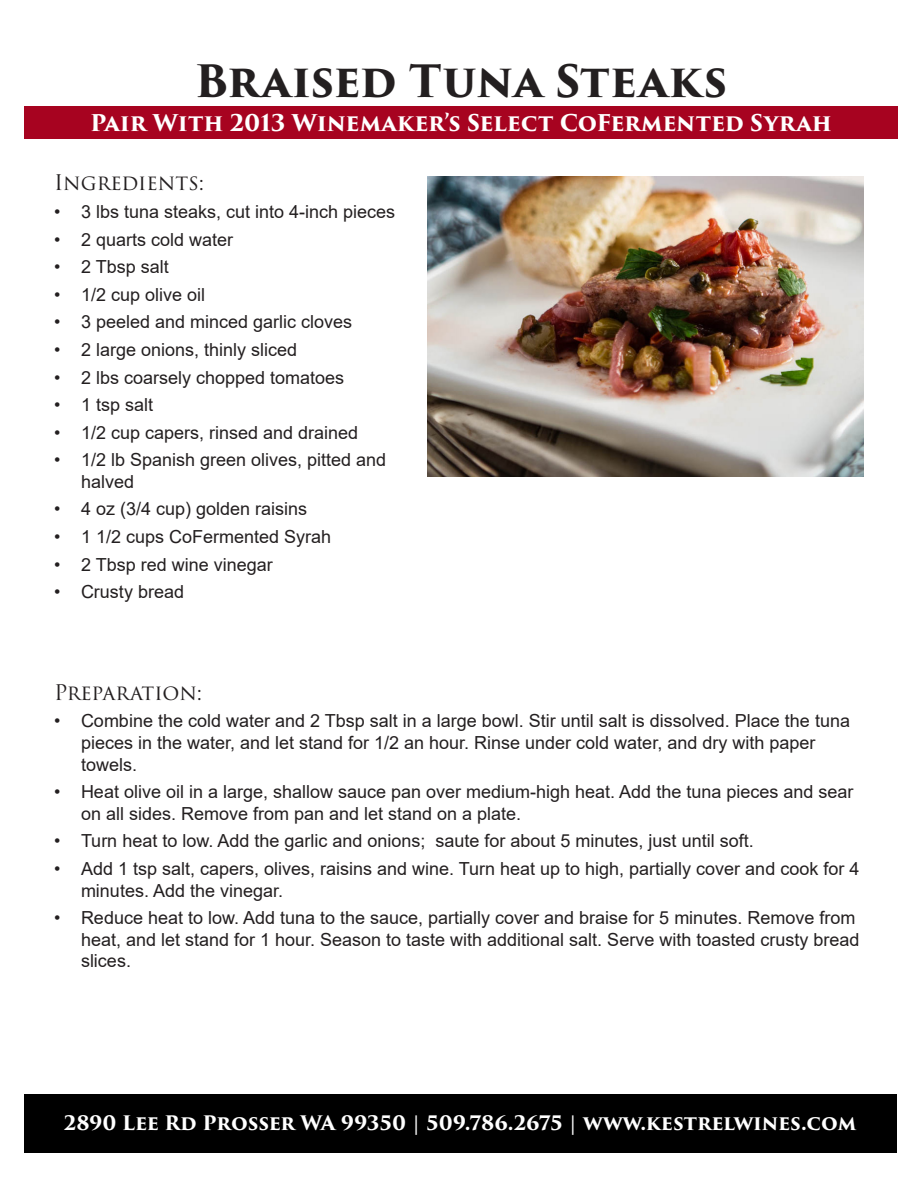
<style>
.page{position:relative;width:918px;height:1188px;background:#fff}
.page>*{position:absolute;margin:0;border:0;box-sizing:border-box;transform-origin:0 0}
.t1{font:700 43.5px "Trajan Pro 3";color:#231f20}
.t2{font:700 22.5px "Trajan Pro 3";color:#fff}
.t3{font:21px "Trajan Pro 3";letter-spacing:-.005em;color:#231f20}
.t4{font:700 19.5px "Trajan Pro 3";color:#fff}
.t5{font:18px/21.6px "Arial";color:#231f20}
</style>
<div class="page">
<div style="left:25px;top:106px;width:873px;height:33px;background:#a70320"></div>
<div style="left:24px;top:1094px;width:873px;height:59px;background:#000"></div>
<img style="left:427px;top:176px;width:437px;height:301px">
<h1 class="t1" style="left:195px;top:49px;width:534px">Braised Tuna Steaks</h1>
<p class="t2" style="left:90px;top:106px;width:743px">Pair With 2013 Winemaker’s Select CoFermented Syrah</p>
<p class="t3" style="left:54px;top:168px;width:152px">Ingredients:</p>
<p class="t5" style="left:54px;top:201px;width:343px">• 3 lbs tuna steaks, cut into 4-inch pieces</p>
<p class="t5" style="left:54px;top:228px;width:181px">• 2 quarts cold water</p>
<p class="t5" style="left:54px;top:256px;width:116px">• 2 Tbsp salt</p>
<p class="t5" style="left:54px;top:283px;width:153px">• 1/2 cup olive oil</p>
<p class="t5" style="left:54px;top:311px;width:300px">• 3 peeled and minced garlic cloves</p>
<p class="t5" style="left:54px;top:339px;width:245px">• 2 large onions, thinly sliced</p>
<p class="t5" style="left:54px;top:366px;width:292px">• 2 lbs coarsely chopped tomatoes</p>
<p class="t5" style="left:54px;top:394px;width:101px">• 1 tsp salt</p>
<p class="t5" style="left:54px;top:421px;width:306px">• 1/2 cup capers, rinsed and drained</p>
<p class="t5" style="left:81px;top:449px;width:307px;text-indent:-27px">• 1/2 lb Spanish green olives, pitted and halved</p>
<p class="t5" style="left:54px;top:498px;width:255px">• 4 oz (3/4 cup) golden raisins</p>
<p class="t5" style="left:54px;top:526px;width:279px">• 1 1/2 cups CoFermented Syrah</p>
<p class="t5" style="left:54px;top:553px;width:220px">• 2 Tbsp red wine vinegar</p>
<p class="t5" style="left:54px;top:581px;width:132px">• Crusty bread</p>
<p class="t3" style="left:54px;top:678px;width:150px">Preparation:</p>
<p class="t5" style="left:81px;top:710px;width:771px;text-indent:-27px">• Combine the cold water and 2 Tbsp salt in a large bowl. Stir until salt is dissolved. Place the tuna pieces in the water, and let stand for 1/2 an hour. Rinse under cold water, and dry with paper towels.</p>
<p class="t5" style="left:81px;top:781px;width:774px;text-indent:-27px">• Heat olive oil in a large, shallow sauce pan over medium-high heat. Add the tuna pieces and sear on all sides. Remove from pan and let stand on a plate.</p>
<p class="t5" style="left:54px;top:830px;width:701px">• Turn heat to low. Add the garlic and onions; saute for about 5 minutes, just until soft.</p>
<p class="t5" style="left:81px;top:858px;width:780px;text-indent:-27px">• Add 1 tsp salt, capers, olives, raisins and wine. Turn heat up to high, partially cover and cook for 4 minutes. Add the vinegar.</p>
<p class="t5" style="left:81px;top:907px;width:780px;text-indent:-27px">• Reduce heat to low. Add tuna to the sauce, partially cover and braise for 5 minutes. Remove from heat, and let stand for 1 hour. Season to taste with additional salt. Serve with toasted crusty bread slices.</p>
<p class="t4" style="left:64px;top:1108px;width:794px">2890 Lee Rd Prosser WA 99350 | 509.786.2675 | www.kestrelwines.com</p>
</div>
